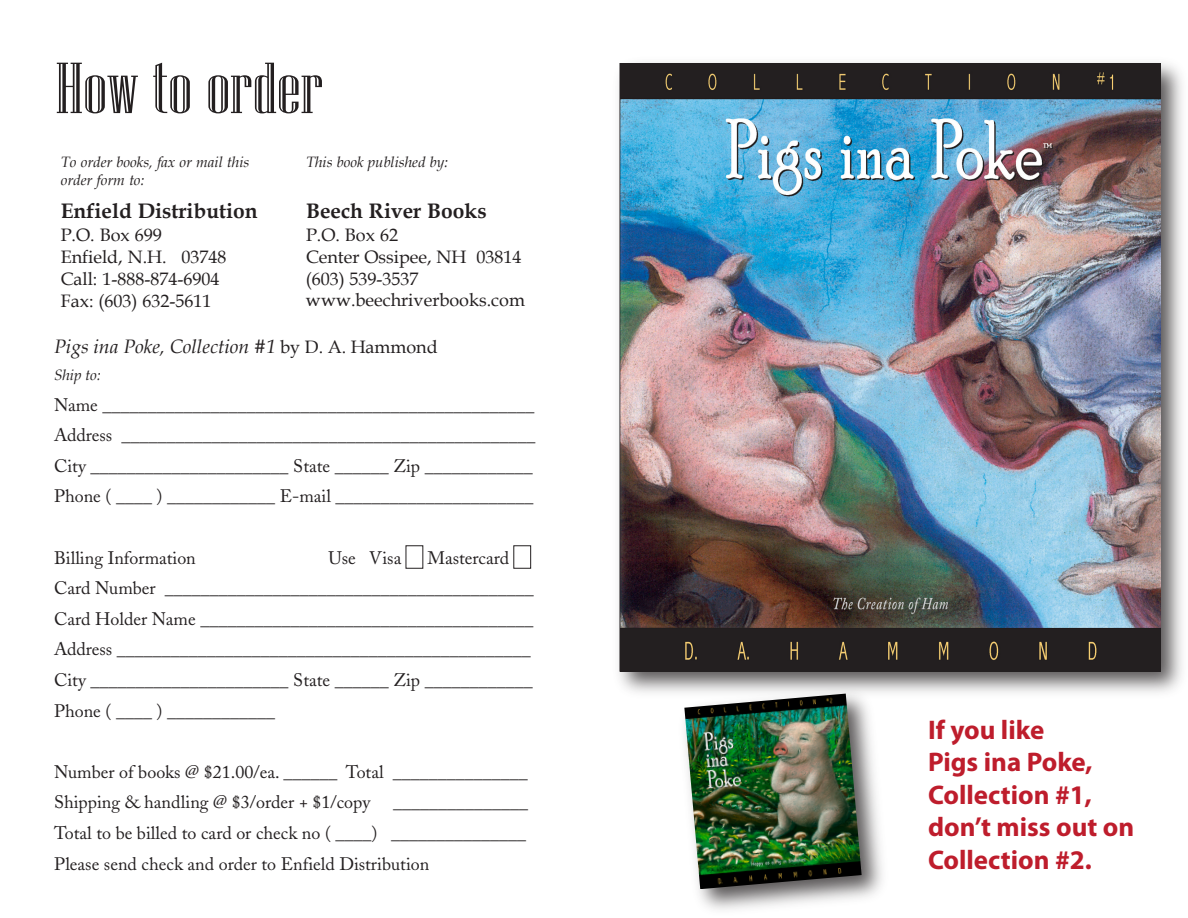
<style>
.page{position:relative;width:1188px;height:918px;background:#fff}
.page>*{position:absolute;margin:0;border:0;box-sizing:border-box;transform-origin:0 0}
.t1{font:72px "Niagara Engraved";color:#231f20;scale:1.2 1}
.t2{font:700 27px/32.4px "Myriad Pro";color:#be1d2c}
.t3{font:700 21px "Book Antiqua";color:#231f20}
.t4{font:italic 19.5px "Book Antiqua";color:#231f20}
.t5{font:18px/30.6px "Adobe Caslon";color:#231f20}
.t6{font:18px/21.8px "Book Antiqua";color:#231f20}
.t7{font:italic 15px/18.1px "Book Antiqua";color:#231f20}
.s1{font-style:normal;font-size:18px}
</style>
<div class="page">
<div style="left:406px;top:545px;width:17px;height:24px;border:1px solid #231f20"></div>
<div style="left:513px;top:545px;width:18px;height:24px;border:1px solid #231f20"></div>
<img style="left:698px;top:704px;width:184px;height:206px">
<img style="left:684px;top:704px;width:178px;height:185px">
<img style="left:618px;top:62px;width:564px;height:642px">
<img style="left:620px;top:64px;width:540px;height:607px">
<h1 class="t1" style="left:56px;top:50px;width:225px">How to order</h1>
<p class="t7" style="left:306px;top:152px;width:143px">This book published by:</p>
<p class="t3" style="left:306px;top:196px;width:182px">Beech River Books</p>
<p class="t6" style="left:306px;top:224px;width:220px">P.O. Box 62<br>Center Ossipee, NH 03814 (603) 539-3537 www.beechriverbooks.com</p>
<p class="t4" style="left:54px;top:333px;width:385px">Pigs ina Poke, Collection #1 <span class="s1">by D. A. Hammond</span></p>
<p class="t7" style="left:54px;top:365px;width:48px">Ship to:</p>
<p class="t5" style="left:54px;top:389px;width:483px">Name ________________________________________________ Address ______________________________________________ City ______________________ State ______ Zip ____________ Phone ( ____ ) ____________ E-mail ______________________</p>
<p class="t7" style="left:61px;top:152px;width:190px">To order books, fax or mail this order form to:</p>
<p class="t3" style="left:61px;top:196px;width:199px">Enfield Distribution</p>
<p class="t6" style="left:61px;top:224px;width:167px">P.O. Box 699<br>Enfield, N.H. 03748<br>Call: 1-888-874-6904<br>Fax: (603) 632-5611</p>
<p class="t5" style="left:54px;top:542px;width:481px;text-indent:373px">Mastercard Card Number _________________________________________ Card Holder Name _____________________________________ Address ______________________________________________ City ______________________ State ______ Zip ____________ Phone ( ____ ) ____________</p>
<p class="t5" style="left:54px;top:542px;width:143px">Billing Information</p>
<p class="t5" style="left:328px;top:542px;width:74px">Use Visa</p>
<p class="t5" style="left:54px;top:757px;width:475px">Number of books @ $21.00/ea. ______ Total _______________<br>Shipping &amp; handling @ $3/order + $1/copy</p>
<p class="t5" style="left:54px;top:787px;width:476px;text-align:justify;text-indent:339px">_______________ Total to be billed to card or check no ( ____) _______________ Please send check and order to Enfield Distribution</p>
<h2 class="t2" style="left:928px;top:713px;width:208px">If you like<br>Pigs ina Poke,<br>Collection #1, don’t miss out on<br>Collection #2.</h2>
</div>
